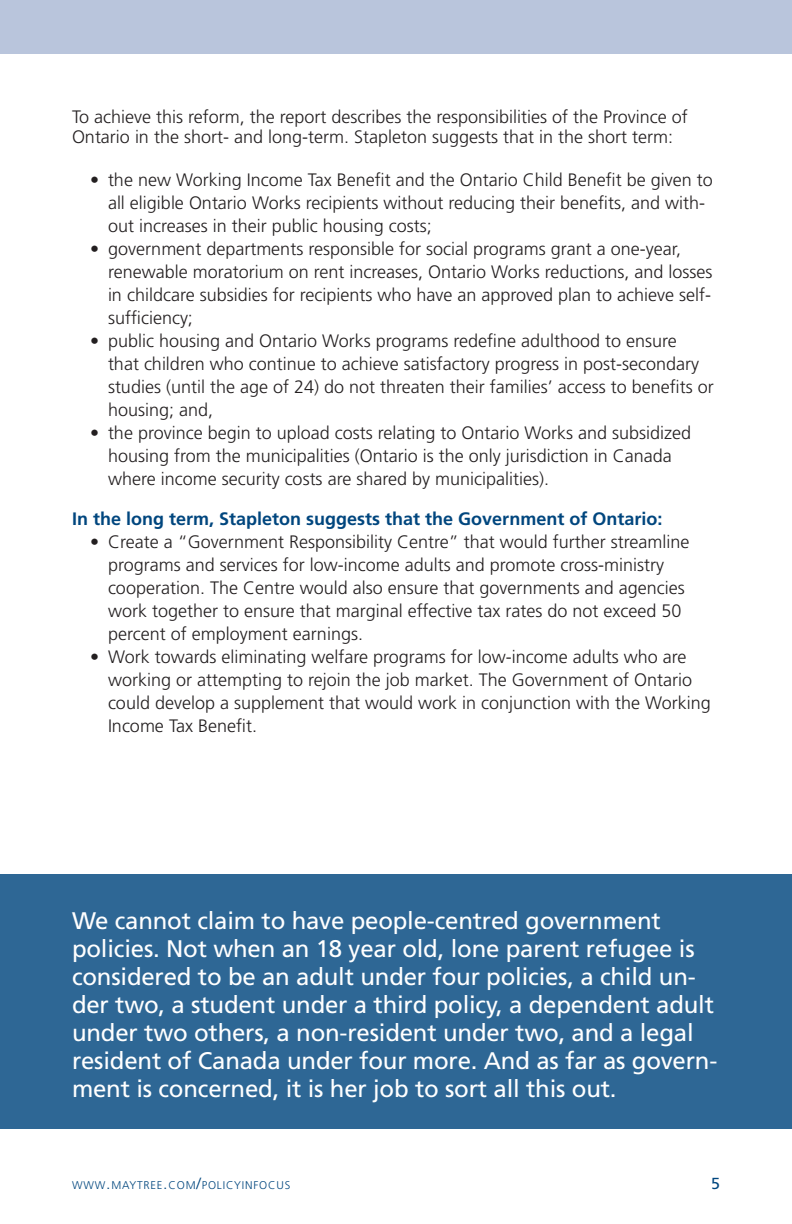
<style>
.page{position:relative;width:792px;height:1224px;background:#fff}
.page>*{position:absolute;margin:0;border:0;box-sizing:border-box;transform-origin:0 0}
.Pullout_text{font:24px/28px "Frutiger";letter-spacing:-.01em;color:#fff}
.Blue_content_heading{font:300 18px/23px "Frutiger";color:#231f20}
.BODY{font:300 18px/23px "Frutiger";color:#231f20}
.Blue_content_heading-2{font:700 18px "Frutiger";color:#00467e}
.t1{font:16px "Frutiger";color:#00467e}
.t2{font:300 11.2px "Frutiger";letter-spacing:.07em;color:#00467e}
.s1{font-size:16px}
</style>
<div class="page">
<div style="left:0;top:0;width:792px;height:53px;background:#b9c5dc"></div>
<div style="left:0;top:875px;width:792px;height:254px;background:#2e6795"></div>
<p class="BODY" style="left:72px;top:107px;width:617px;line-height:20px">To achieve this reform, the report describes the responsibilities of the Province of<br>Ontario in the short- and long-term. Stapleton suggests that in the short term:</p>
<p class="Blue_content_heading" style="left:108px;top:168px;width:606px;text-indent:-18px">• the new Working Income Tax Benefit and the Ontario Child Benefit be given to all eligible Ontario Works recipients without reducing their benefits, and with&shy;out increases in their public housing costs;</p>
<p class="Blue_content_heading" style="left:108px;top:237px;width:606px;text-indent:-18px">• government departments responsible for social programs grant a one-year, renewable moratorium on rent increases, Ontario Works reductions, and losses in childcare subsidies for recipients who have an approved plan to achieve self&shy;sufficiency;</p>
<p class="Blue_content_heading" style="left:108px;top:329px;width:607px;text-indent:-18px">• public housing and Ontario Works programs redefine adulthood to ensure<br>that children who continue to achieve satisfactory progress in post-secondary studies (until the age of 24) do not threaten their families’ access to benefits or housing; and,</p>
<p class="Blue_content_heading" style="left:108px;top:421px;width:585px;text-indent:-18px">• the province begin to upload costs relating to Ontario Works and subsidized housing from the municipalities (Ontario is the only jurisdiction in Canada where income security costs are shared by municipalities).</p>
<p class="Blue_content_heading-2" style="left:72px;top:508px;width:592px">In the long term, Stapleton suggests that the Government of Ontario:</p>
<p class="BODY" style="left:108px;top:530px;width:583px;text-indent:-18px">• Create a “Government Responsibility Centre” that would further streamline programs and services for low-income adults and promote cross-ministry cooperation. The Centre would also ensure that governments and agencies work together to ensure that marginal effective tax rates do not exceed 50 percent of employment earnings.</p>
<p class="BODY" style="left:108px;top:645px;width:604px;text-indent:-18px">• Work towards eliminating welfare programs for low-income adults who are working or attempting to rejoin the job market. The Government of Ontario could develop a supplement that would work in conjunction with the Working Income Tax Benefit.</p>
<p class="Pullout_text" style="left:72px;top:907px;width:647px">We cannot claim to have people-centred government policies. Not when an 18 year old, lone parent refugee is considered to be an adult under four policies, a child un&shy;der two, a student under a third policy, a dependent adult under two others, a non-resident under two, and a legal resident of Canada under four more. And as far as govern&shy;ment is concerned, it is her job to sort all this out.</p>
<p class="t2" style="left:72px;top:1178px;width:220px">WWW<span class="s1">.</span>MAYTREE<span class="s1">.</span>COM<span class="s1">/</span>POLICYINFOCUS</p>
<p class="t1" style="left:711px;top:1174px;width:10px">5</p>
</div>
